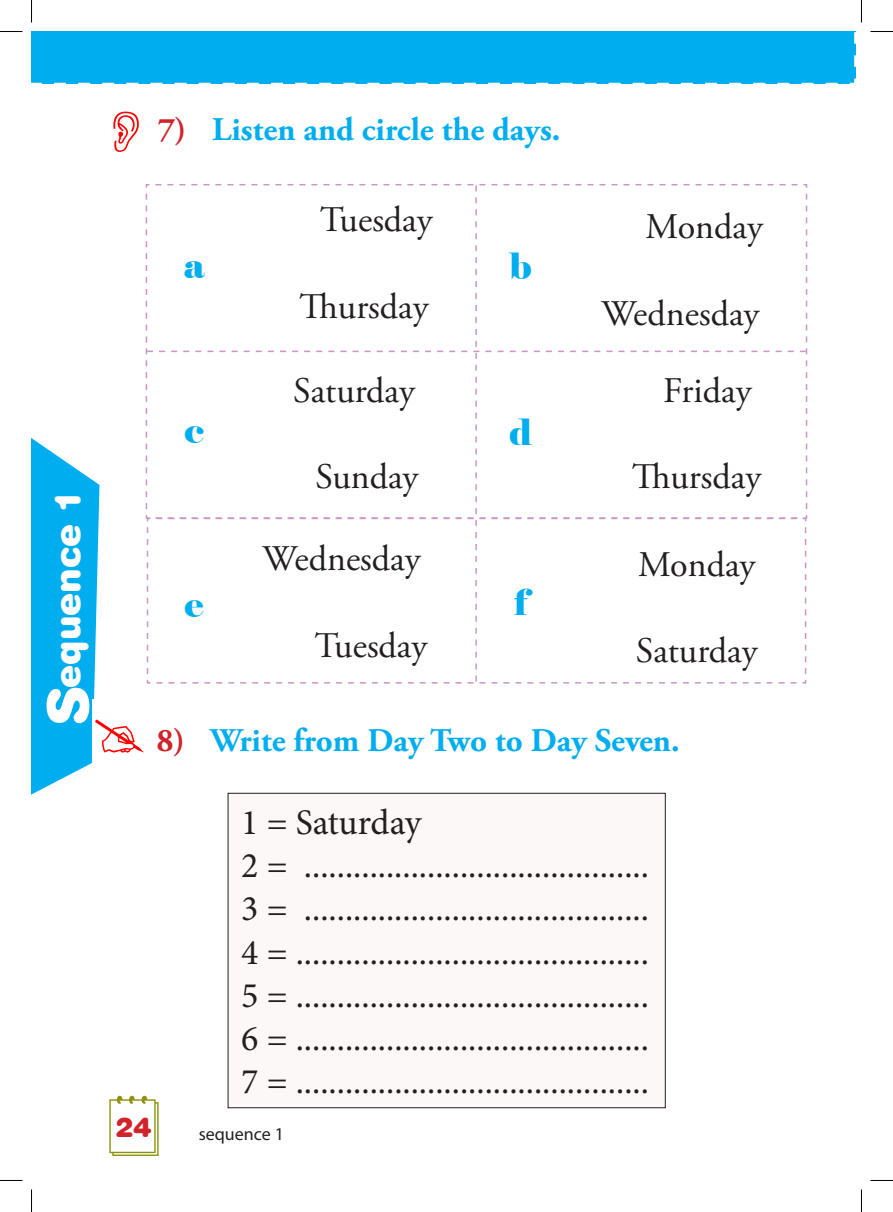
<style>
.page{position:relative;width:893px;height:1212px;background:#fff}
.page>*{position:absolute;margin:0;border:0;box-sizing:border-box;transform-origin:0 0}
.t1{font:36px "Minion Pro";letter-spacing:-.01em;color:#231f20}
.consigne_Début{font:36px "Adobe Garamond Pro";color:#231f20}
.t2{font:36px "Swiss 721 BT Black Rounded";color:#fff}
.t3{font:36px "Elephant";color:#00aeef}
.t4{font:700 33px "Adobe Garamond Pro";color:#00aeef}
.t5{font:27px "Swiss 721 BT Black Rounded";color:#d1232a}
.t6{font:18px "Myriad Pro";color:#231f20}
.s1{color:#d1232a}
</style>
<div class="page">
<div style="left:32px;top:32px;width:824px;height:52px;background:#00aeef"></div>
<div style="left:228px;top:793px;width:437px;height:314px;background:#fcf8f7"></div>
<svg style="left:0;top:31px;width:22px;height:1px"></svg>
<svg style="left:870px;top:31px;width:22px;height:1px"></svg>
<svg style="left:31px;top:0;width:1px;height:22px"></svg>
<svg style="left:31px;top:1189px;width:1px;height:22px"></svg>
<svg style="left:32px;top:184px;width:775px;height:621px"></svg>
<p class="t2" style="left:46px;top:687px;width:200px;rotate:-90deg">equence 1</p>
<p class="t4" style="left:158px;top:110px;width:403px"><span class="s1">7)</span> Listen and circle the days.</p>
<p class="t3" style="left:184px;top:242px;width:22px">a</p>
<p class="t3" style="left:184px;top:407px;width:21px">c</p>
<p class="consigne_Début" style="left:320px;top:198px;width:114px">Tuesday</p>
<p class="consigne_Début" style="left:645px;top:205px;width:119px">Monday</p>
<p class="t3" style="left:509px;top:244px;width:24px">b</p>
<p class="consigne_Début" style="left:299px;top:285px;width:130px">THursday</p>
<p class="consigne_Début" style="left:601px;top:292px;width:159px">Wednesday</p>
<p class="consigne_Début" style="left:293px;top:368px;width:123px">Saturday</p>
<p class="consigne_Début" style="left:663px;top:368px;width:90px">Friday</p>
<p class="t3" style="left:509px;top:409px;width:24px">d</p>
<p class="consigne_Début" style="left:315px;top:455px;width:104px">Sunday</p>
<p class="consigne_Début" style="left:631px;top:455px;width:130px">THursday</p>
<p class="consigne_Début" style="left:262px;top:537px;width:160px">Wednesday</p>
<p class="consigne_Début" style="left:637px;top:542px;width:119px">Monday</p>
<p class="t3" style="left:184px;top:582px;width:21px">e</p>
<p class="t3" style="left:514px;top:579px;width:14px">f</p>
<p class="consigne_Début" style="left:315px;top:624px;width:114px">Tuesday</p>
<p class="consigne_Début" style="left:635px;top:629px;width:123px">Saturday</p>
<p class="t4" style="left:156px;top:721px;width:524px"><span class="s1">8)</span> Write from Day Two to Day Seven.</p>
<p class="t5" style="left:116px;top:1110px;width:37px">24</p>
<p class="t1" style="left:241px;top:798px;width:182px">1 = Saturday</p>
<p class="t1" style="left:241px;top:841px;width:409px">2 = ..........................................</p>
<p class="t1" style="left:241px;top:884px;width:409px">3 = ..........................................</p>
<p class="t1" style="left:241px;top:927px;width:409px">4 = ...........................................</p>
<p class="t1" style="left:241px;top:970px;width:409px">5 = ...........................................</p>
<p class="t1" style="left:241px;top:1014px;width:409px">6 = ...........................................</p>
<p class="t1" style="left:241px;top:1057px;width:409px">7 = ...........................................</p>
<p class="t6" style="left:198px;top:1122px;width:87px">sequence 1</p>
</div>
